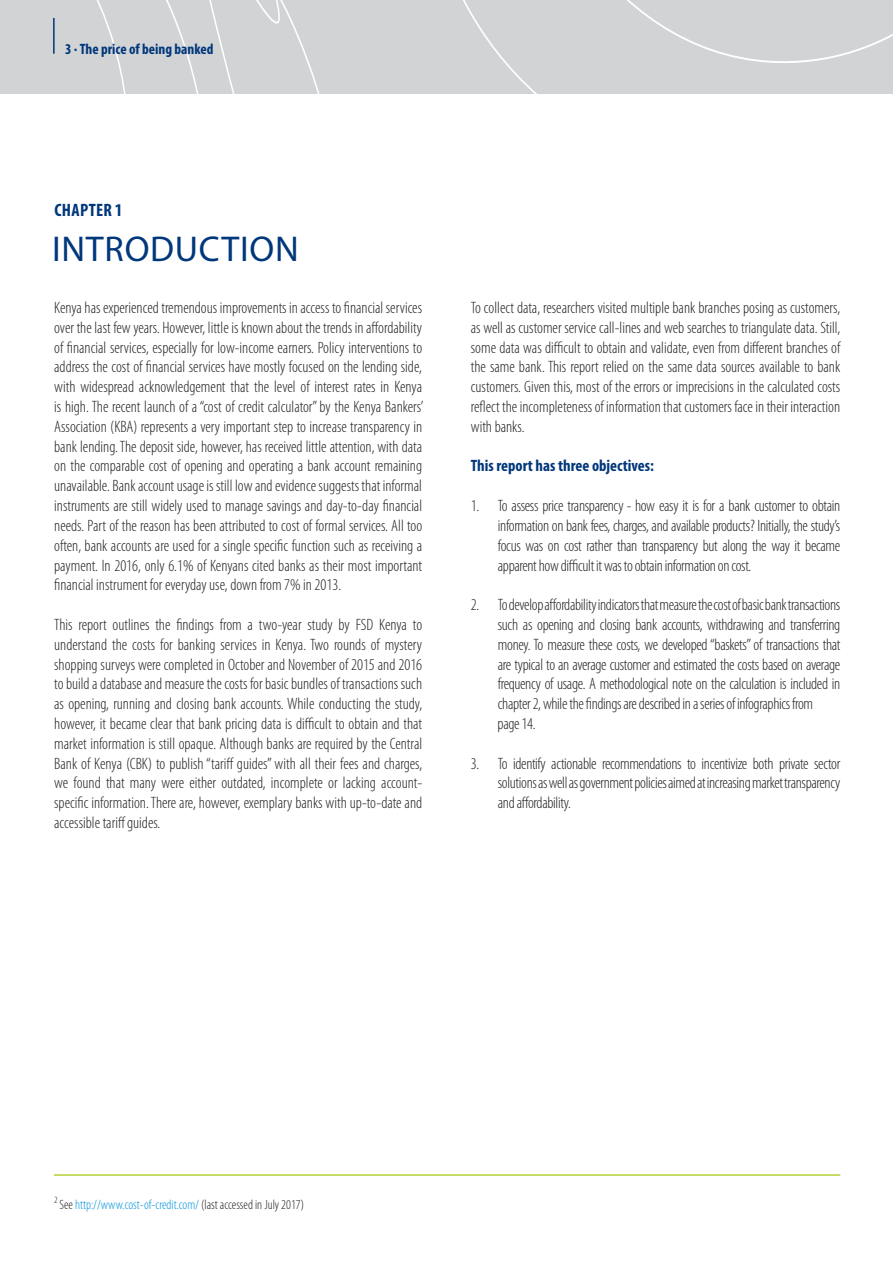
<style>
.page{position:relative;width:893px;height:1263px;background:#fff}
.page>*{position:absolute;margin:0;border:0;box-sizing:border-box;transform-origin:0 0}
.t1{font:36px "Myriad Pro";color:#00377b}
.t2{font:700 condensed 18px "Myriad Pro";letter-spacing:.02em;color:#00377b}
.t3{font:300 condensed 16.5px/19.8px "Myriad Pro";letter-spacing:-.02em;color:#231f20;text-align:justify}
.t4{font:700 condensed 16.5px "Myriad Pro";color:#00377b}
.t5{font:700 condensed 15px "Myriad Pro";color:#00377c}
.t6{font:300 condensed 13.5px "Myriad Pro";color:#0095da}
.s1{color:#00377b}
.s2{color:#231f20}
</style>
<div class="page">
<div style="left:0;top:0;width:893px;height:93px;background:#d1d3d4"></div>
<svg style="left:96px;top:0;width:223px;height:93px"></svg>
<svg style="left:463px;top:0;width:430px;height:93px"></svg>
<hr style="left:54px;top:1174px;width:786px;height:2px;background:#b3d136">
<hr style="left:53px;top:18px;width:2px;height:36px;background:#00377b">
<p class="t5" style="left:65px;top:40px;width:150px"><span class="s1">3 </span><sup>.</sup> The price of being banked</p>
<p class="t2" style="left:54px;top:200px;width:70px">CHapter 1</p>
<h1 class="t1" style="left:52px;top:226px;width:22px">INTRODUCTION</h1>
<p class="t3" style="left:54px;top:298px;width:371px">Kenya has experienced tremendous improvements in access to financial services over the last few years. However, little is known about the trends in affordability of financial services, especially for low-income earners. Policy interventions to address the cost of financial services have mostly focused on the lending side, with widespread acknowledgement that the level of interest rates in Kenya is high. The recent launch of a “cost of credit calculator” by the Kenya Bankers’ Association (KBA) represents a very important step to increase transparency in bank lending. The deposit side, however, has received little attention, with data on the comparable cost of opening and operating a bank account remaining unavailable. Bank account usage is still low and evidence suggests that informal instruments are still widely used to manage savings and day-to-day financial needs. Part of the reason has been attributed to cost of formal services. All too often, bank accounts are used for a single specific function such as receiving a payment. In 2016, only 6.1% of Kenyans cited banks as their most important financial instrument for everyday use, down from 7% in 2013.</p>
<p class="t3" style="left:54px;top:615px;width:369px">This report outlines the findings from a two-year study by FSD Kenya to understand the costs for banking services in Kenya. Two rounds of mystery shopping surveys were completed in October and November of 2015 and 2016 to build a database and measure the costs for basic bundles of transactions such as opening, running and closing bank accounts. While conducting the study, however, it became clear that bank pricing data is difficult to obtain and that market information is still opaque. Although banks are required by the Central Bank of Kenya (CBK) to publish “tariff guides” with all their fees and charges, we found that many were either outdated, incomplete or lacking account&shy;specific information. There are, however, exemplary banks with up-to-date and accessible tariff guides.</p>
<p class="t3" style="left:471px;top:298px;width:371px">To collect data, researchers visited multiple bank branches posing as customers, as well as customer service call-lines and web searches to triangulate data. Still, some data was difficult to obtain and validate, even from different branches of the same bank. This report relied on the same data sources available to bank customers. Given this, most of the errors or imprecisions in the calculated costs reflect the incompleteness of information that customers face in their interaction with banks.</p>
<p class="t4" style="left:471px;top:457px;width:185px">This report has three objectives:</p>
<p class="t3" style="left:498px;top:496px;width:344px;text-indent:-27px">1. To assess price transparency - how easy it is for a bank customer to obtain information on bank fees, charges, and available products? Initially, the study’s focus was on cost rather than transparency but along the way it became apparent how difficult it was to obtain information on cost.</p>
<p class="t3" style="left:498px;top:595px;width:344px;text-align:left;text-indent:-27px">2. To develop affordability indicators that measure the cost of basic bank transactions such as opening and closing bank accounts, withdrawing and transferring money. To measure these costs, we developed “baskets” of transactions that are typical to an average customer and estimated the costs based on average frequency of usage. A methodological note on the calculation is included in chapter 2, while the findings are described in a series of infographics from<br>page 14.</p>
<p class="t3" style="left:498px;top:753px;width:344px;text-indent:-27px">3. To identify actionable recommendations to incentivize both private sector solutions as well as government policies aimed at increasing market transparency and affordability.</p>
<p class="t6" style="left:54px;top:1197px;width:252px"><sup>2</sup> <span class="s2">See</span> http://www.cost-of-credit.com/ <span class="s2">(last accessed in July 2017)</span></p>
</div>
